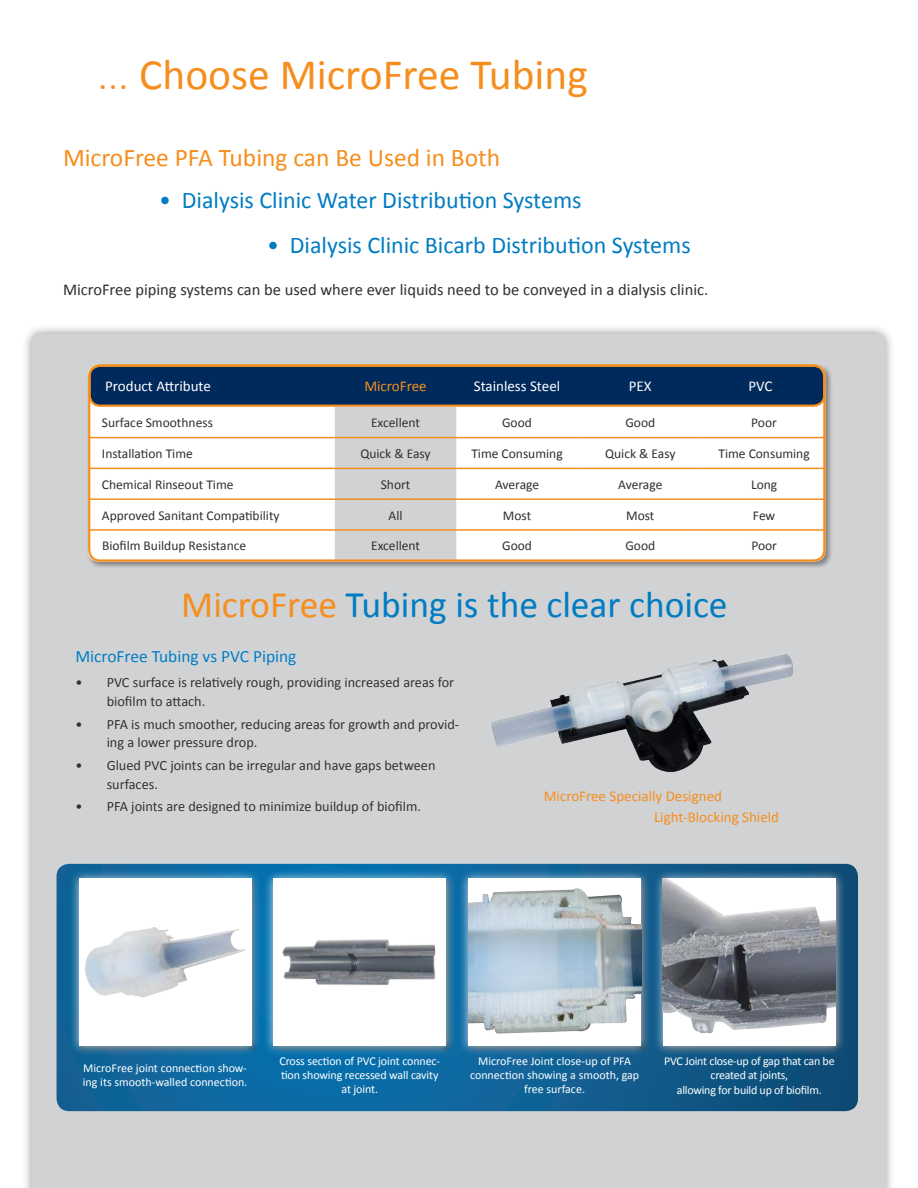
<style>
.page{position:relative;width:918px;height:1188px;background:#fff}
.page>*{position:absolute;margin:0;border:0;box-sizing:border-box;transform-origin:0 0}
.t1{font:43.5px "Calibri";color:#f68e1e}
.t2{font:37.5px "Calibri";color:#007cc2}
.t3{font:25.5px "Calibri";color:#f68e1e}
.t4{font:24px "Calibri";color:#007cc2}
.t5{font:17.4px "Calibri";color:#007cc2}
.t6{font:16.5px "Calibri";color:#312f30}
.t7{font:15px "Calibri";color:#f68e1e}
.t8{font:15px "Calibri";color:#fff}
.t9{font:14.25px/18.8px "Calibri";color:#312f30}
.t10{font:13.5px "Calibri";color:#312f30}
.t11{font:12px/14.4px "Calibri";letter-spacing:-.01em;color:#fff;text-align:center}
.s1{font-size:34.5px}
.s2{color:#f68e1e}
</style>
<div class="page">
<div style="left:22px;top:324px;width:874px;height:864px;background:#231f20;opacity:.45"></div>
<div style="left:32px;top:334px;width:854px;height:854px;background:#d1d2d4"></div>
<div style="left:86px;top:363px;width:747px;height:206px;background:#231f20;opacity:.45"></div>
<div style="left:88px;top:365px;width:737px;height:197px;background:#fff;border-radius:11px"></div>
<div style="left:90px;top:365px;width:734px;height:41px;background:#00295c;border-radius:11px"></div>
<div style="left:88px;top:364px;width:737px;height:43px;border:2px solid #f68e1e;border-radius:11px"></div>
<div style="left:335px;top:407px;width:121px;height:152px;background:#d1d2d4"></div>
<hr style="left:88px;top:437px;width:247px;height:1px;background:#f68e1e">
<hr style="left:335px;top:437px;width:121px;height:1px;background:#f68e1e">
<hr style="left:456px;top:437px;width:122px;height:1px;background:#f68e1e">
<hr style="left:578px;top:437px;width:125px;height:1px;background:#f68e1e">
<hr style="left:703px;top:437px;width:122px;height:1px;background:#f68e1e">
<hr style="left:88px;top:468px;width:247px;height:1px;background:#f68e1e">
<hr style="left:335px;top:468px;width:121px;height:1px;background:#f68e1e">
<hr style="left:456px;top:468px;width:122px;height:1px;background:#f68e1e">
<hr style="left:578px;top:468px;width:125px;height:1px;background:#f68e1e">
<hr style="left:703px;top:468px;width:122px;height:1px;background:#f68e1e">
<hr style="left:88px;top:498px;width:247px;height:2px;background:#f68e1e">
<hr style="left:335px;top:498px;width:121px;height:2px;background:#f68e1e">
<hr style="left:456px;top:498px;width:122px;height:2px;background:#f68e1e">
<hr style="left:578px;top:498px;width:125px;height:2px;background:#f68e1e">
<hr style="left:703px;top:498px;width:122px;height:2px;background:#f68e1e">
<hr style="left:88px;top:529px;width:247px;height:2px;background:#f68e1e">
<hr style="left:335px;top:529px;width:121px;height:2px;background:#f68e1e">
<hr style="left:456px;top:529px;width:122px;height:2px;background:#f68e1e">
<hr style="left:578px;top:529px;width:125px;height:2px;background:#f68e1e">
<hr style="left:703px;top:529px;width:122px;height:2px;background:#f68e1e">
<div style="left:88px;top:365px;width:738px;height:197px;border:2px solid #f68e1e;border-radius:11px"></div>
<svg style="left:57px;top:864px;width:801px;height:247px"></svg>
<div style="left:75px;top:649px;width:385px;height:166px;background:#d1d2d4"></div>
<div style="left:69px;top:869px;width:193px;height:187px;background:#fff;opacity:.75"></div>
<div style="left:79px;top:879px;width:173px;height:167px;background:#fff"></div>
<div style="left:458px;top:869px;width:193px;height:187px;background:#fff;opacity:.75"></div>
<div style="left:468px;top:879px;width:173px;height:167px;background:#fff"></div>
<img style="left:468px;top:873px;width:173px;height:161px">
<div style="left:653px;top:869px;width:193px;height:187px;background:#fff;opacity:.75"></div>
<div style="left:663px;top:879px;width:173px;height:167px;background:#fff"></div>
<img style="left:663px;top:879px;width:173px;height:155px">
<img style="left:479px;top:600px;width:327px;height:224px">
<div style="left:264px;top:869px;width:192px;height:187px;background:#fff;opacity:.75"></div>
<div style="left:273px;top:879px;width:173px;height:167px;background:#fff"></div>
<img style="left:269px;top:898px;width:182px;height:126px">
<img style="left:75px;top:900px;width:170px;height:122px">
<h1 class="t1" style="left:98px;top:47px;width:491px"><span class="s1">...</span> Choose MicroFree Tubing</h1>
<p class="t3" style="left:63px;top:142px;width:439px">MicroFree PFA Tubing can Be Used in Both</p>
<p class="t4" style="left:159px;top:185px;width:424px">• Dialysis Clinic Water Distribution Systems</p>
<p class="t4" style="left:267px;top:230px;width:425px">• Dialysis Clinic Bicarb Distribution Systems</p>
<p class="t6" style="left:63px;top:279px;width:647px">MicroFree piping systems can be used where ever liquids need to be conveyed in a dialysis clinic.</p>
<p class="t8" style="left:105px;top:377px;width:107px">Product Attribute</p>
<p class="t7" style="left:364px;top:377px;width:64px">MicroFree</p>
<p class="t8" style="left:474px;top:377px;width:88px">Stainless Steel</p>
<p class="t8" style="left:629px;top:377px;width:24px">PEX</p>
<p class="t8" style="left:748px;top:377px;width:26px">PVC</p>
<p class="t10" style="left:102px;top:414px;width:112px">Surface Smoothness</p>
<p class="t10" style="left:371px;top:414px;width:50px">Excellent</p>
<p class="t10" style="left:502px;top:414px;width:31px">Good</p>
<p class="t10" style="left:625px;top:414px;width:31px">Good</p>
<p class="t10" style="left:751px;top:414px;width:27px">Poor</p>
<p class="t10" style="left:102px;top:445px;width:92px">Installation Time</p>
<p class="t10" style="left:360px;top:445px;width:72px">Quick &amp; Easy</p>
<p class="t10" style="left:471px;top:445px;width:93px">Time Consuming</p>
<p class="t10" style="left:605px;top:445px;width:72px">Quick &amp; Easy</p>
<p class="t10" style="left:718px;top:445px;width:93px">Time Consuming</p>
<p class="t10" style="left:102px;top:476px;width:133px">Chemical Rinseout Time</p>
<p class="t10" style="left:381px;top:476px;width:31px">Short</p>
<p class="t10" style="left:495px;top:476px;width:46px">Average</p>
<p class="t10" style="left:618px;top:476px;width:46px">Average</p>
<p class="t10" style="left:751px;top:476px;width:28px">Long</p>
<p class="t10" style="left:102px;top:507px;width:179px">Approved Sanitant Compatibility</p>
<p class="t10" style="left:389px;top:507px;width:15px">All</p>
<p class="t10" style="left:503px;top:507px;width:30px">Most</p>
<p class="t10" style="left:626px;top:507px;width:30px">Most</p>
<p class="t10" style="left:753px;top:507px;width:24px">Few</p>
<p class="t10" style="left:102px;top:537px;width:146px">Biofilm Buildup Resistance</p>
<p class="t10" style="left:371px;top:537px;width:50px">Excellent</p>
<p class="t10" style="left:502px;top:537px;width:31px">Good</p>
<p class="t10" style="left:625px;top:537px;width:31px">Good</p>
<p class="t10" style="left:751px;top:537px;width:27px">Poor</p>
<p class="t2" style="left:181px;top:581px;width:548px"><span class="s2">MicroFree</span> Tubing is the clear choice</p>
<p class="t5" style="left:75px;top:645px;width:223px">MicroFree Tubing vs PVC Piping</p>
<p class="t9" style="left:107px;top:673px;width:349px;text-indent:-31px">• PVC surface is relatively rough, providing increased areas for biofilm to attach.</p>
<p class="t9" style="left:107px;top:714px;width:354px;text-indent:-31px">• PFA is much smoother, reducing areas for growth and provid&shy;ing a lower pressure drop.</p>
<p class="t9" style="left:107px;top:756px;width:330px;text-indent:-31px">• Glued PVC joints can be irregular and have gaps between surfaces.</p>
<p class="t9" style="left:75px;top:797px;width:347px">• PFA joints are designed to minimize buildup of biofilm.</p>
<p class="t7" style="left:544px;top:786px;width:180px">MicroFree Specially Designed</p>
<p class="t7" style="left:654px;top:808px;width:127px">Light-Blocking Shield</p>
<p class="t11" style="left:83px;top:1061px;width:166px;text-align:left">MicroFree joint connection show&shy;ing its smooth-walled connection.</p>
<p class="t11" style="left:470px;top:1053px;width:171px">MicroFree Joint close-up of PFA connection showing a smooth, gap free surface.</p>
<p class="t11" style="left:664px;top:1054px;width:172px">PVC Joint close-up of gap that can be created at joints,</p>
<p class="t11" style="left:279px;top:1053px;width:162px">Cross section of PVC joint connec&shy;tion showing recessed wall cavity at joint.</p>
<p class="t11" style="left:677px;top:1082px;width:146px">allowing for build up of biofilm.</p>
</div>
